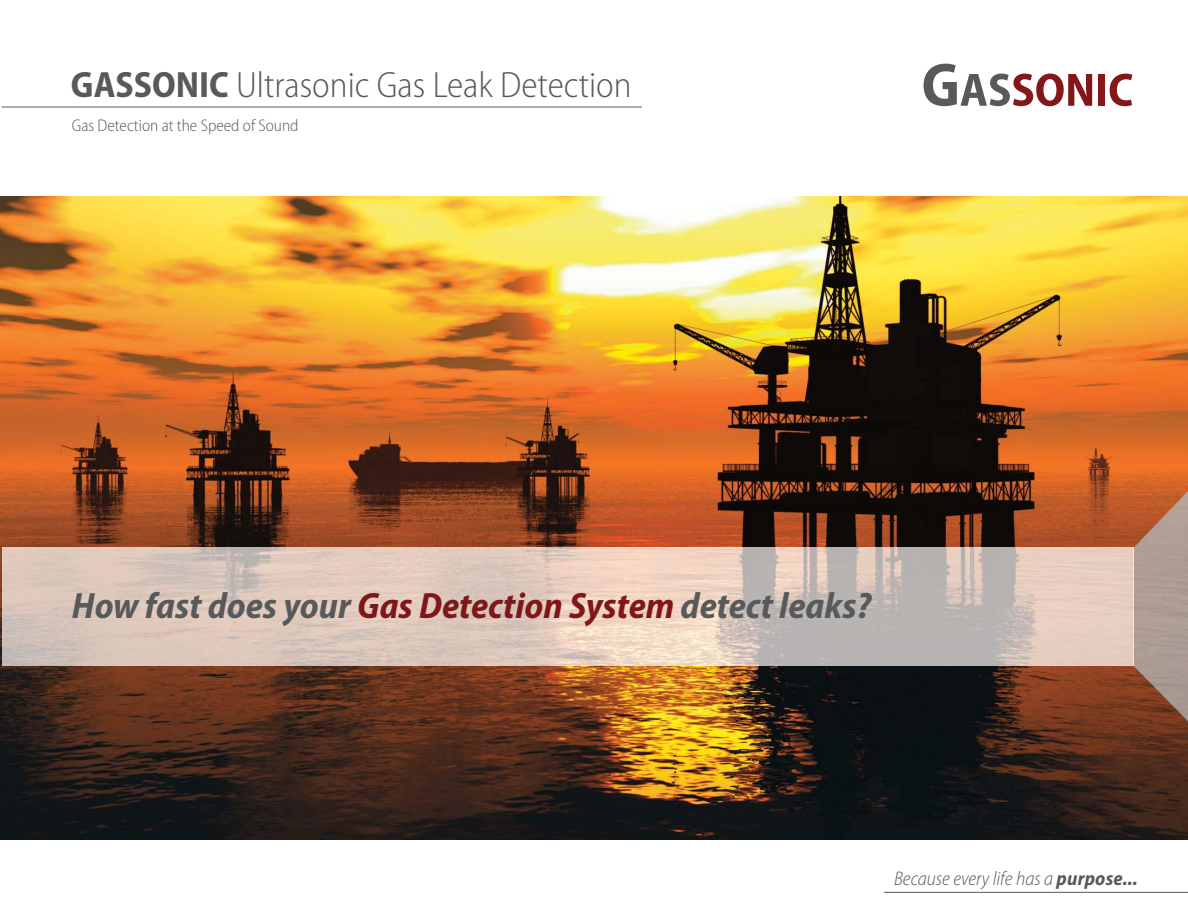
<style>
.page{position:relative;width:1188px;height:918px;background:#fff}
.page>*{position:absolute;margin:0;border:0;box-sizing:border-box;transform-origin:0 0}
.t1{font:italic 700 semi-condensed 36.75px "Myriad Pro";color:#58595b}
.t2{font:300 semi-condensed 36.75px "Myriad Pro";color:#58595b}
.t3{font:italic 300 semi-condensed 19.8px "Myriad Pro";color:#58595b}
.t4{font:300 semi-condensed 16.95px "Myriad Pro";color:#58595b}
.s1{font-weight:700}
.s2{color:#7f1719}
</style>
<div class="page">
<img style="left:0;top:197px;width:1188px;height:642px">
<svg style="left:1187px;top:479px;width:1px;height:254px"></svg>
<img style="left:1134px;top:491px;width:54px;height:230px">
<img style="left:2px;top:548px;width:1133px;height:118px">
<hr style="left:884px;top:892px;width:304px;height:1px;background:#58595b">
<hr style="left:2px;top:107px;width:640px;height:1px;background:#58595b">
<svg style="left:924px;top:64px;width:168px;height:42px"></svg>
<div style="left:1098px;top:74px;width:7px;height:32px;background:#83181b"></div>
<svg style="left:1110px;top:74px;width:22px;height:32px"></svg>
<p class="t2" style="left:71px;top:72px;width:562px"><span class="s1">GASSONIC</span> Ultrasonic Gas Leak Detection</p>
<p class="t4" style="left:72px;top:119px;width:228px">Gas Detection at the Speed of Sound</p>
<p class="t1" style="left:72px;top:584px;width:801px">How fast does your <span class="s2">Gas Detection System</span> detect leaks?</p>
<p class="t3" style="left:894px;top:871px;width:245px">Because every life has a <span class="s1">purpose...</span></p>
</div>
